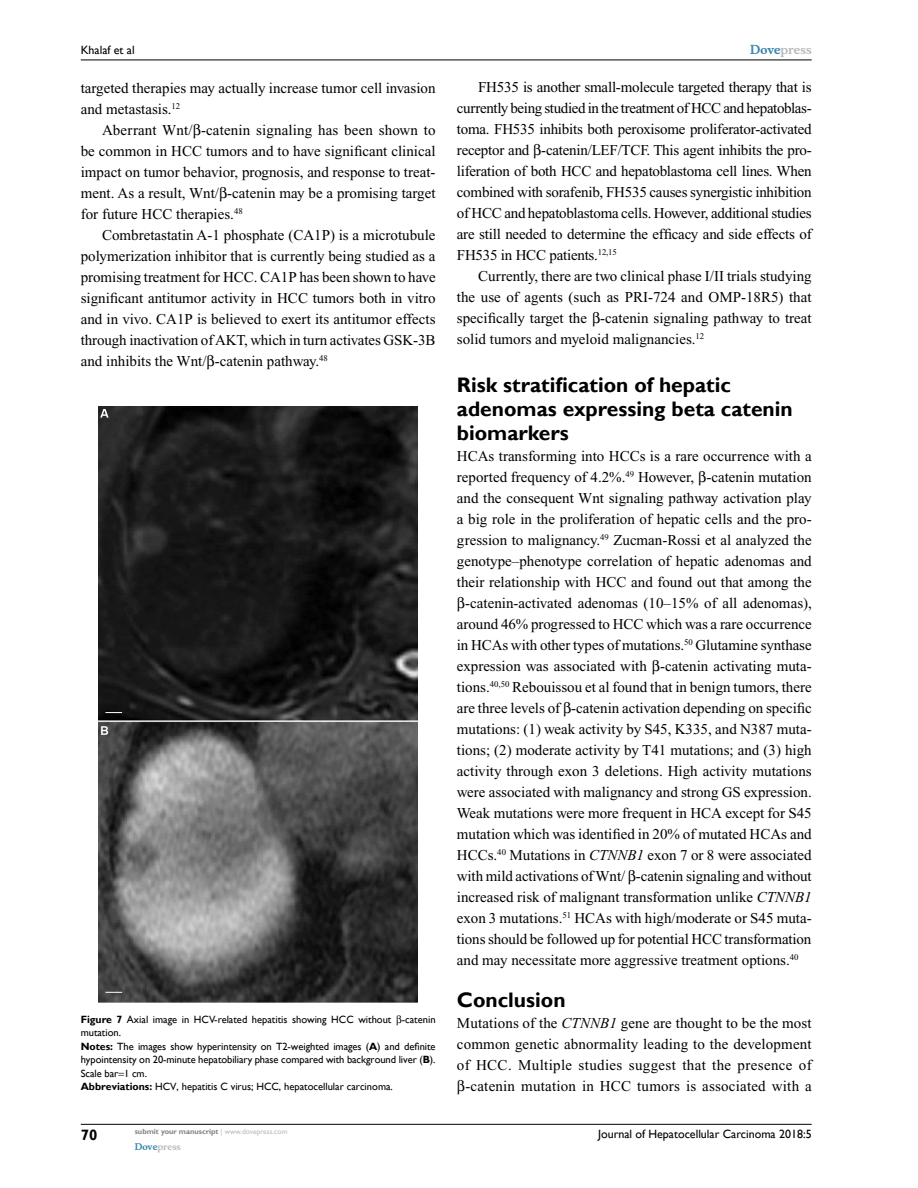
<style>
.page{position:relative;width:918px;height:1188px;background:#fff}
.page>*{position:absolute;margin:0;border:0;box-sizing:border-box;transform-origin:0 0}
.t1{font:700 21px/24px "Gill Sans";color:#000}
.t2{font:15px/21px "Times New Roman";color:#000;text-align:justify}
.t3{font:700 15px "Gill Sans";color:#000}
.t4{font:12px "Gill Sans";color:#000}
.t5{font:700 12px "Musee";color:#b8babc}
.t6{font:10.5px/13.5px "Gill Sans";letter-spacing:-.005em;color:#000}
.t7{font:700 9px "Musee";color:#b8babc}
.t8{font:700 7.5px "Gill Sans";color:#808285}
.s1{font-weight:700}
.s2{font-weight:400;color:#b8babc}
.s3{color:#3785ad}
.s4{font-style:italic}
</style>
<div class="page">
<hr style="left:81px;top:1124px;width:731px;height:1px;background:#000">
<hr style="left:81px;top:60px;width:731px;height:1px;background:#000">
<img style="left:99px;top:406px;width:319px;height:597px">
<svg style="left:105px;top:712px;width:17px;height:1px"></svg>
<svg style="left:105px;top:992px;width:17px;height:1px"></svg>
<p class="t4" style="left:81px;top:43px;width:55px">Khalaf et al</p>
<p class="t2" style="left:81px;top:77px;width:356px">targeted therapies may actually increase tumor cell invasion and metastasis.<sup>12</sup></p>
<p class="t2" style="left:81px;top:119px;width:356px;text-indent:21px">Aberrant Wnt/ -catenin signaling has been shown to be common in HCC tumors and to have significant clinical impact on tumor behavior, prognosis, and response to treat&shy;ment. As a result, Wnt/ -catenin may be a promising target for future HCC therapies.<sup>48</sup></p>
<p class="t2" style="left:81px;top:224px;width:356px;text-indent:21px">Combretastatin A-1 phosphate (CA1P) is a microtubule polymerization inhibitor that is currently being studied as a promising treatment for HCC. CA1P has been shown to have significant antitumor activity in HCC tumors both in vitro and in vivo. CA1P is believed to exert its antitumor effects through inactivation of AKT, which in turn activates GSK-3B and inhibits the Wnt/ -catenin pathway.<sup>48</sup></p>
<p class="t6" style="left:81px;top:1013px;width:356px"><span class="s1">Figure 7</span> Axial image in HCV-related hepatitis showing HCC without -catenin mutation.<br><span class="s1">Notes:</span> The images show hyperintensity on T2-weighted images (<span class="s1">A</span>) and definite hypointensity on 20-minute hepatobiliary phase compared with background liver (<span class="s1">B</span>).<br>Scale bar 1 cm.<br><span class="s1">Abbreviations:</span> HCV, hepatitis C virus; HCC, hepatocellular carcinoma.</p>
<p class="t3" style="left:81px;top:1126px;width:18px">70</p>
<p class="t8" style="left:135px;top:1127px;width:154px">submit your manuscript <span class="s2">| www.dovepress.com</span></p>
<p class="t7" style="left:135px;top:1141px;width:48px"><span class="s3">Dove</span>press</p>
<p class="t5" style="left:750px;top:43px;width:63px"><span class="s3">Dove</span>press</p>
<p class="t2" style="left:457px;top:77px;width:356px;text-indent:21px">FH535 is another small-molecule targeted therapy that is currently being studied in the treatment of HCC and hepatoblas&shy;toma. FH535 inhibits both peroxisome proliferator-activated receptor and -catenin/LEF/TCF. This agent inhibits the pro&shy;liferation of both HCC and hepatoblastoma cell lines. When combined with sorafenib, FH535 causes synergistic inhibition of HCC and hepatoblastoma cells. However, additional studies are still needed to determine the efficacy and side effects of FH535 in HCC patients.<sup>12,15</sup></p>
<p class="t2" style="left:457px;top:266px;width:356px;text-indent:21px">Currently, there are two clinical phase I/II trials studying the use of agents (such as PRI-724 and OMP-18R5) that specifically target the -catenin signaling pathway to treat solid tumors and myeloid malignancies.<sup>12</sup></p>
<h1 class="t1" style="left:457px;top:374px;width:337px">Risk stratification of hepatic adenomas expressing beta catenin biomarkers</h1>
<p class="t2" style="left:457px;top:446px;width:356px">HCAs transforming into HCCs is a rare occurrence with a</p>
<p class="t2" style="left:457px;top:467px;width:356px">reported frequency of 4.2%.<sup>49</sup> However, -catenin mutation</p>
<p class="t2" style="left:457px;top:488px;width:356px">and the consequent Wnt signaling pathway activation play</p>
<p class="t2" style="left:457px;top:509px;width:356px">a big role in the proliferation of hepatic cells and the pro-</p>
<p class="t2" style="left:457px;top:530px;width:356px">gression to malignancy.<sup>49</sup> Zucman-Rossi et al analyzed the</p>
<p class="t2" style="left:457px;top:551px;width:356px">genotype–phenotype correlation of hepatic adenomas and</p>
<p class="t2" style="left:457px;top:572px;width:356px">their relationship with HCC and found out that among the</p>
<p class="t2" style="left:465px;top:593px;width:348px">-catenin-activated adenomas (10–15% of all adenomas),</p>
<p class="t2" style="left:457px;top:614px;width:356px">around 46% progressed to HCC which was a rare occurrence</p>
<p class="t2" style="left:457px;top:635px;width:356px">in HCAs with other types of mutations.<sup>50</sup> Glutamine synthase</p>
<p class="t2" style="left:457px;top:656px;width:356px">expression was associated with -catenin activating muta-</p>
<p class="t2" style="left:457px;top:677px;width:356px">tions.<sup>40,50</sup> Rebouissou et al found that in benign tumors, there</p>
<p class="t2" style="left:457px;top:698px;width:356px">are three levels of -catenin activation depending on specific</p>
<p class="t2" style="left:457px;top:719px;width:356px">mutations: (1) weak activity by S45, K335, and N387 muta-</p>
<p class="t2" style="left:457px;top:740px;width:356px">tions; (2) moderate activity by T41 mutations; and (3) high</p>
<p class="t2" style="left:457px;top:761px;width:356px">activity through exon 3 deletions. High activity mutations</p>
<p class="t2" style="left:457px;top:782px;width:356px">were associated with malignancy and strong GS expression.</p>
<p class="t2" style="left:457px;top:803px;width:356px">Weak mutations were more frequent in HCA except for S45</p>
<p class="t2" style="left:457px;top:824px;width:356px">mutation which was identified in 20% of mutated HCAs and</p>
<p class="t2" style="left:457px;top:845px;width:356px">HCCs.<sup>40</sup> Mutations in <span class="s4">CTNNB1</span> exon 7 or 8 were associated</p>
<p class="t2" style="left:457px;top:866px;width:356px">with mild activations of Wnt/ -catenin signaling and without</p>
<p class="t2" style="left:457px;top:887px;width:356px">increased risk of malignant transformation unlike <span class="s4">CTNNB1</span></p>
<p class="t2" style="left:457px;top:908px;width:356px">exon 3 mutations.<sup>51</sup> HCAs with high/moderate or S45 muta-</p>
<p class="t2" style="left:457px;top:929px;width:356px">tions should be followed up for potential HCC transformation</p>
<p class="t2" style="left:457px;top:950px;width:343px">and may necessitate more aggressive treatment options.<sup>40</sup></p>
<h1 class="t1" style="left:457px;top:989px;width:110px">Conclusion</h1>
<p class="t2" style="left:457px;top:1013px;width:356px;text-align:center">Mutations of the <span class="s4">CTNNB1</span> gene are thought to be the most common genetic abnormality leading to the development of HCC. Multiple studies suggest that the presence of -catenin mutation in HCC tumors is associated with a</p>
<p class="t4" style="left:598px;top:1127px;width:215px">Journal of Hepatocellular Carcinoma 2018:5</p>
</div>
